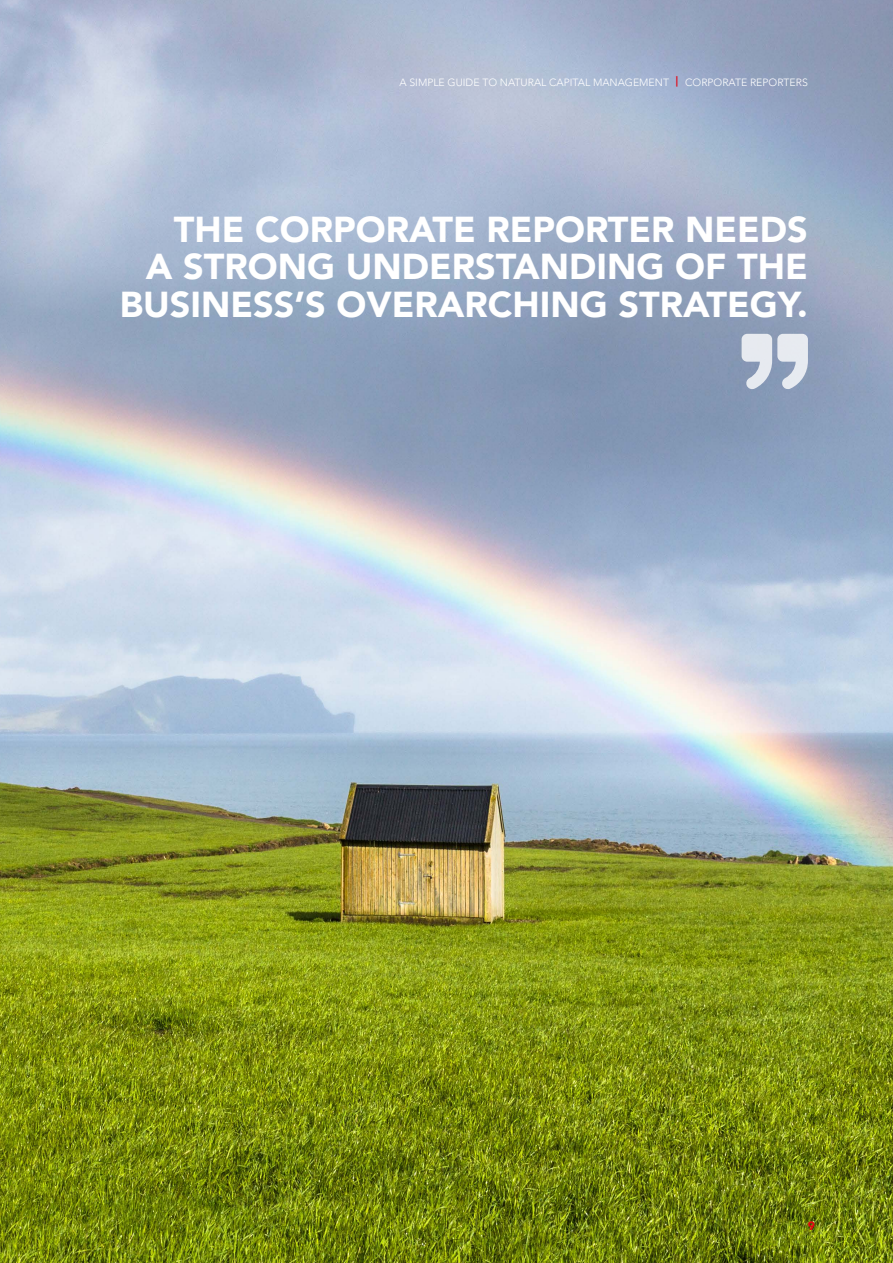
<style>
.page{position:relative;width:893px;height:1263px;background:#fff}
.page>*{position:absolute;margin:0;border:0;box-sizing:border-box;transform-origin:0 0}
.t1{font:900 36px/37.5px "Avenir LT Pro";color:#fff;text-align:right}
.t2{font:900 12px "Avenir LT Pro";color:#e30613}
.t3{font:300 10.5px "Avenir LT Pro";color:#fff}
.s1{font-weight:800;color:#e30613}
</style>
<div class="page">
<img style="left:0;top:0;width:893px;height:1263px">
<svg style="left:742px;top:334px;width:66px;height:55px;background:#c6cedc"></svg>
<p class="t3" style="left:399px;top:76px;width:410px">A SIMPLE GUIDE TO NATURAL CAPITAL MANAGEMENT <span class="s1">|</span> CORPORATE REPORTERS</p>
<p class="t1" style="left:120px;top:211px;width:689px">THE CORPORATE REPORTER NEEDS<br>A STRONG UNDERSTANDING OF THE<br>BUSINESS’S OVERARCHING STRATEGY.</p>
<p class="t2" style="left:808px;top:1218px;width:9px">9</p>
</div>
